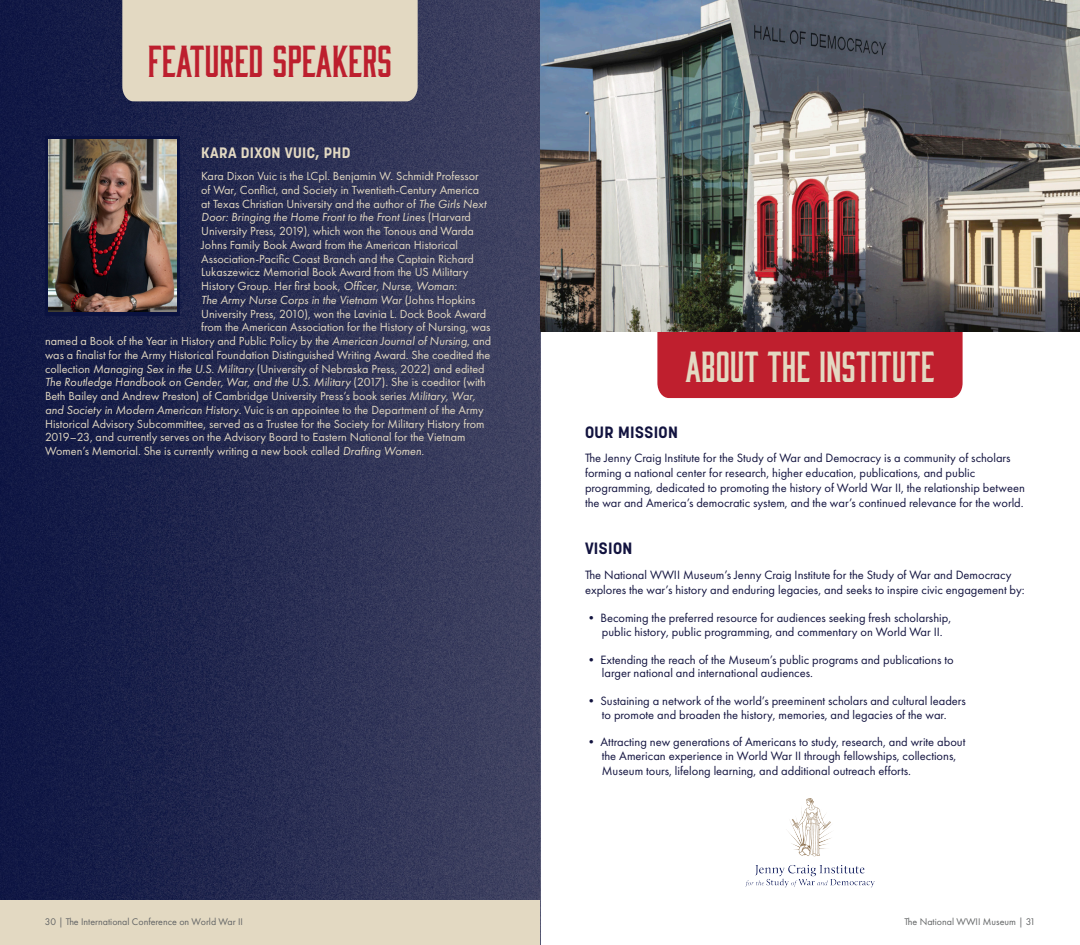
<style>
.page{position:relative;width:1080px;height:945px;background:#fff}
.page>*{position:absolute;margin:0;border:0;box-sizing:border-box;transform-origin:0 0}
.t1{font:41.25px "Bourbon";color:#bd1f2e}
.t2{font:40px "Bourbon";color:#e3d9c2}
.t3{font:700 16.25px "Korolev";letter-spacing:.025em;color:#12133f}
.t4{font:700 15px "Korolev";letter-spacing:.025em;color:#e3d9c2}
.t5{font:12.5px/15px "Futura PT";color:#12133f}
.t6{font:12.25px "Futura PT";color:#e3d9c2}
.t7{font:italic 12.25px "Futura PT";color:#e3d9c2}
.t8{font:10px "Futura PT";color:#626465}
.s1{font-style:italic}
.s2{font-style:normal}
</style>
<div class="page">
<img style="left:0;top:0;width:540px;height:900px">
<div style="left:0;top:900px;width:540px;height:45px;background:#e3d9c2"></div>
<div style="left:122px;top:0;width:296px;height:101px;background:#e3d9c2"></div>
<div style="left:45px;top:136px;width:135px;height:180px;background:#0a1240"></div>
<img style="left:48px;top:140px;width:129px;height:172px">
<div style="left:657px;top:332px;width:306px;height:66px;background:#bf1f2e"></div>
<img style="left:540px;top:0;width:540px;height:332px">
<img style="left:745px;top:798px;width:130px;height:90px">
<p class="t1" style="left:148px;top:36px;width:246px">FEATURED SPEAKERS</p>
<p class="t4" style="left:201px;top:144px;width:151px">KARA DIXON VUIC, PHD</p>
<p class="t6" style="left:201px;top:169px;width:279px">Kara Dixon Vuic is the LCpl. Benjamin W. Schmidt Professor</p>
<p class="t6" style="left:201px;top:183px;width:280px">of War, Conflict, and Society in Twentieth-Century America</p>
<p class="t6" style="left:201px;top:196px;width:287px">at Texas Christian University and the author of <span class="s1">The Girls Next</span></p>
<p class="t7" style="left:201px;top:210px;width:271px">Door: Bringing the Home Front to the Front Lines <span class="s2">(Harvard</span></p>
<p class="t6" style="left:201px;top:224px;width:274px">University Press, 2019), which won the Tonous and Warda</p>
<p class="t6" style="left:201px;top:238px;width:258px">Johns Family Book Award from the American Historical</p>
<p class="t6" style="left:201px;top:251px;width:274px">Association-Pacific Coast Branch and the Captain Richard</p>
<p class="t6" style="left:201px;top:265px;width:269px">Lukaszewicz Memorial Book Award from the US Military</p>
<p class="t6" style="left:201px;top:279px;width:257px">History Group. Her first book, <span class="s1">Officer, Nurse, Woman:</span></p>
<p class="t7" style="left:201px;top:293px;width:276px">The Army Nurse Corps in the Vietnam War <span class="s2">(Johns Hopkins</span></p>
<p class="t6" style="left:201px;top:306px;width:286px">University Press, 2010), won the Lavinia L. Dock Book Award</p>
<p class="t6" style="left:201px;top:320px;width:291px">from the American Association for the History of Nursing, was</p>
<p class="t6" style="left:45px;top:334px;width:448px">named a Book of the Year in History and Public Policy by the <span class="s1">American Journal of Nursing</span>, and</p>
<p class="t6" style="left:45px;top:348px;width:447px">was a finalist for the Army Historical Foundation Distinguished Writing Award. She coedited the</p>
<p class="t6" style="left:45px;top:361px;width:441px">collection <span class="s1">Managing Sex in the U.S. Military</span> (University of Nebraska Press, 2022) and edited</p>
<p class="t7" style="left:45px;top:375px;width:442px">The Routledge Handbook on Gender, War, and the U.S. Military <span class="s2">(2017). She is coeditor (with</span></p>
<p class="t6" style="left:45px;top:389px;width:432px">Beth Bailey and Andrew Preston) of Cambridge University Press’s book series <span class="s1">Military, War,</span></p>
<p class="t6" style="left:45px;top:403px;width:440px"><span class="s1">and Society in Modern American History</span>. Vuic is an appointee to the Department of the Army</p>
<p class="t6" style="left:45px;top:416px;width:441px">Historical Advisory Subcommittee, served as a Trustee for the Society for Military History from</p>
<p class="t6" style="left:45px;top:430px;width:422px">2019–23, and currently serves on the Advisory Board to Eastern National for the Vietnam</p>
<p class="t6" style="left:45px;top:444px;width:381px">Women’s Memorial. She is currently writing a new book called <span class="s1">Drafting Women.</span></p>
<p class="t2" style="left:686px;top:342px;width:250px">ABOUT THE INSTITUTE</p>
<p class="t3" style="left:585px;top:422px;width:95px">OUR MISSION</p>
<p class="t5" style="left:585px;top:450px;width:442px">The Jenny Craig Institute for the Study of War and Democracy is a community of scholars forming a national center for research, higher education, publications, and public programming, dedicated to promoting the history of World War II, the relationship between the war and America’s democratic system, and the war’s continued relevance for the world.</p>
<p class="t3" style="left:585px;top:538px;width:49px">VISION</p>
<p class="t5" style="left:585px;top:567px;width:441px">The National WWII Museum’s Jenny Craig Institute for the Study of War and Democracy explores the war’s history and enduring legacies, and seeks to inspire civic engagement by:</p>
<p class="t5" style="left:585px;top:611px;width:368px">• Becoming the preferred resource for audiences seeking fresh scholarship,</p>
<p class="t5" style="left:602px;top:625px;width:342px">public history, public programming, and commentary on World War II.</p>
<p class="t5" style="left:585px;top:652px;width:370px">• Extending the reach of the Museum’s public programs and publications to</p>
<p class="t5" style="left:602px;top:666px;width:213px">larger national and international audiences.</p>
<p class="t5" style="left:585px;top:693px;width:382px">• Sustaining a network of the world’s preeminent scholars and cultural leaders</p>
<p class="t5" style="left:602px;top:707px;width:346px">to promote and broaden the history, memories, and legacies of the war.</p>
<p class="t5" style="left:585px;top:735px;width:382px">• Attracting new generations of Americans to study, research, and write about</p>
<p class="t5" style="left:602px;top:748px;width:356px">the American experience in World War II through fellowships, collections,</p>
<p class="t5" style="left:602px;top:763px;width:311px">Museum tours, lifelong learning, and additional outreach efforts.</p>
<p class="t8" style="left:45px;top:915px;width:200px">30 | The International Conference on World War II</p>
<p class="t8" style="left:904px;top:916px;width:133px">The National WWII Museum | 31</p>
</div>
